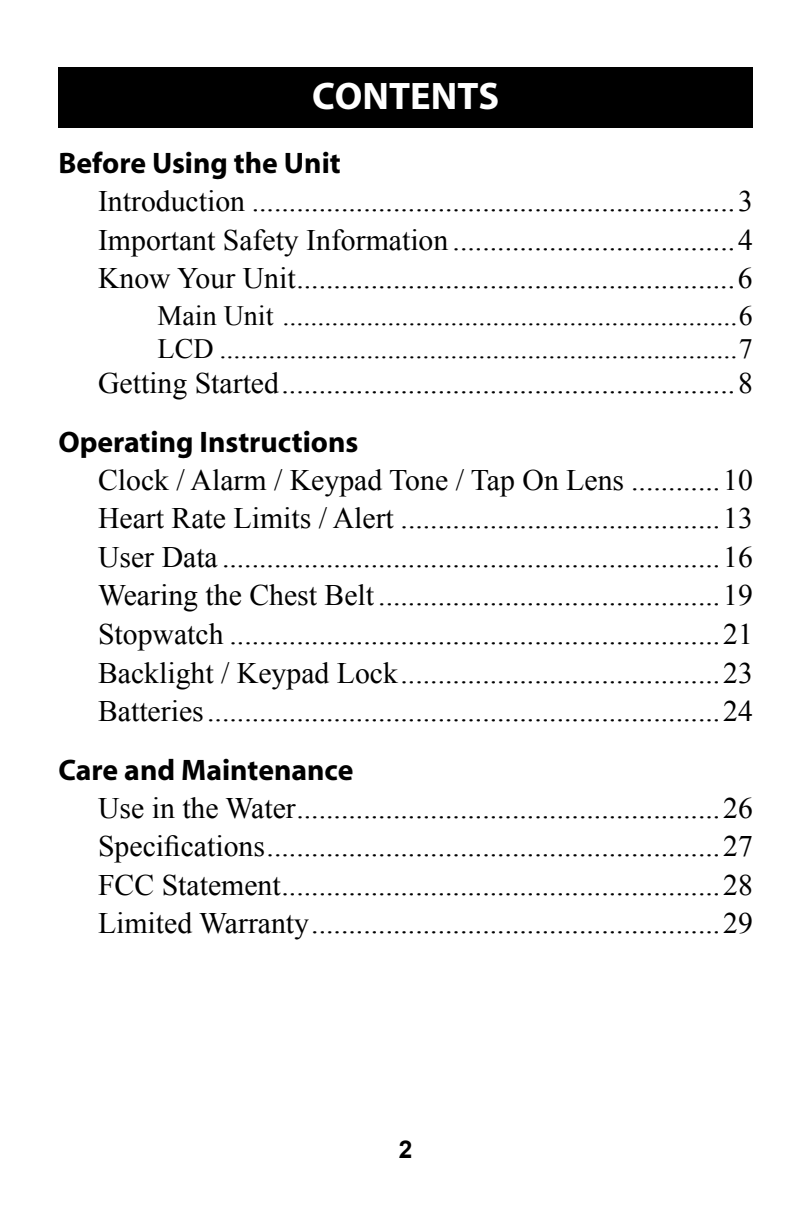
<style>
.page{position:relative;width:812px;height:1208px;background:#fff}
.page>*{position:absolute;margin:0;border:0;box-sizing:border-box;transform-origin:0 0}
.t1{font:700 38.5px "Myriad";color:#fff}
.t2{font:29.75px/38.5px "Times New Roman";color:#000;text-align:justify}
.t3{font:700 29.75px "Myriad";color:#000}
.t4{font:28px/33.2px "Times New Roman";color:#000}
.t5{font:700 24.5px "Arial";color:#000}
</style>
<div class="page">
<div style="left:58px;top:68px;width:695px;height:60px;background:#000"></div>
<p class="t1" style="left:312px;top:82px;width:189px">CONTENTS</p>
<p class="t3" style="left:58px;top:151px;width:284px">Before Using the Unit</p>
<p class="t2" style="left:98px;top:182px;width:656px">Introduction .................................................................3<br>Important Safety Information ......................................4<br>Know Your Unit ...........................................................6</p>
<p class="t4" style="left:158px;top:299px;width:597px">Main Unit .................................................................6<br>LCD ..........................................................................7</p>
<p class="t2" style="left:98px;top:364px;width:656px">Getting Started .............................................................8</p>
<p class="t3" style="left:58px;top:430px;width:302px">Operating Instructions</p>
<p class="t2" style="left:98px;top:460px;width:656px">Clock / Alarm / Keypad Tone / Tap On Lens ............10<br>Heart Rate Limits / Alert ...........................................13<br>User Data ...................................................................16<br>Wearing the Chest Belt ..............................................19<br>Stopwatch ..................................................................21<br>Backlight / Keypad Lock ...........................................23<br>Batteries .....................................................................24</p>
<p class="t3" style="left:58px;top:758px;width:297px">Care and Maintenance</p>
<p class="t2" style="left:98px;top:788px;width:656px">Use in the Water .........................................................26<br>Specifications .............................................................27<br>FCC Statement ...........................................................28<br>Limited Warranty .......................................................29</p>
<p class="t5" style="left:399px;top:1135px;width:15px">2</p>
</div>
